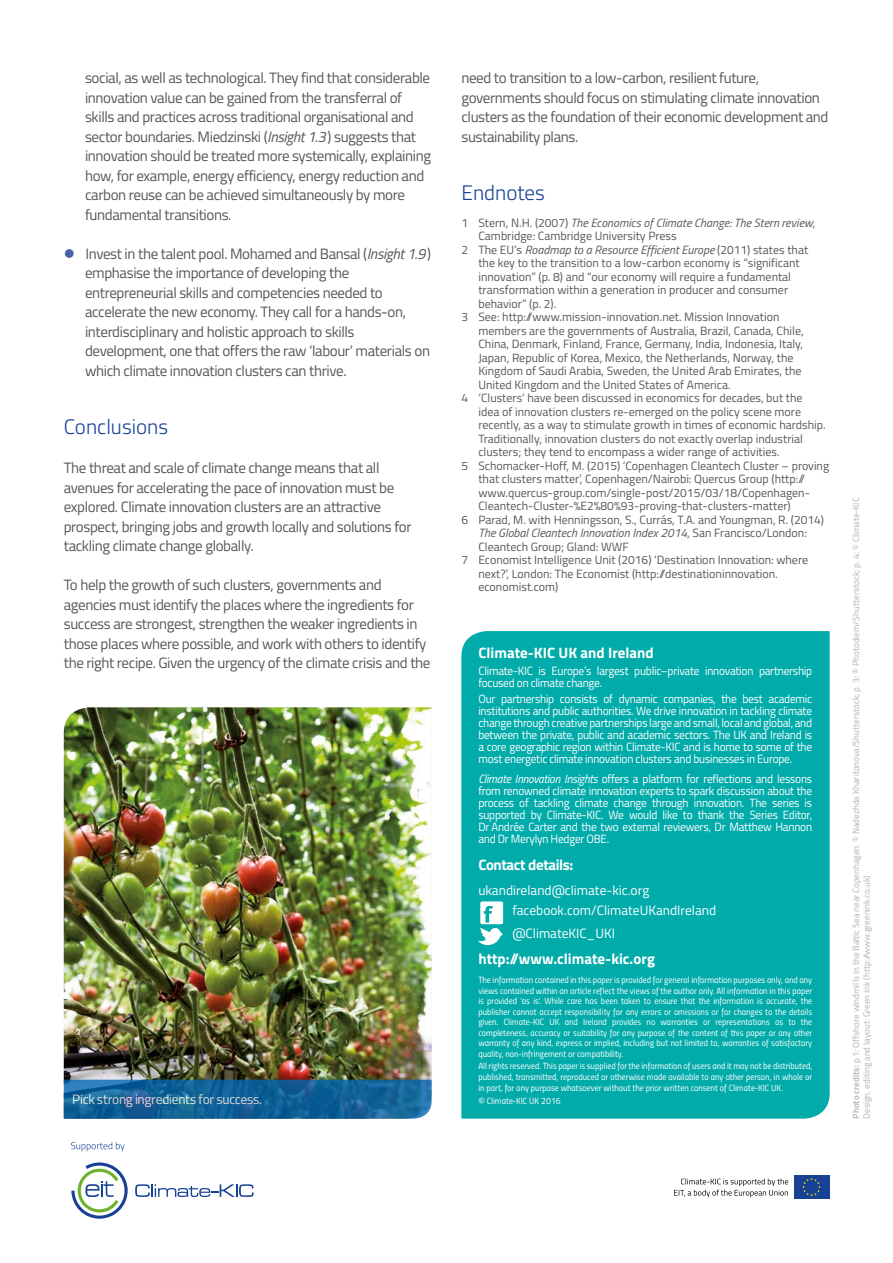
<style>
.page{position:relative;width:893px;height:1263px;background:#fff}
.page>*{position:absolute;margin:0;border:0;box-sizing:border-box;transform-origin:0 0}
.heading_1{font:300 21px "Titillium";color:#164194}
.body_text{font:15px/19.5px "Titillium";letter-spacing:-.025em;color:#575756}
.t1{font:700 15px "Titillium";color:#fff}
.t2{font:700 15px "Titillium";letter-spacing:-.025em;color:#fff}
.t3{font:13.5px/20.4px "Titillium";color:#fff}
.t4{font:13.5px "Titillium";letter-spacing:-.02em;color:#fff}
.endnote{font:12px/13.5px "Titillium";color:#575756}
.t5{font:12px/12px "Titillium";letter-spacing:-.02em;color:#fff;text-align:justify;scale:.95 1}
.t6{font:9px/10.5px "Titillium Regular Upright";color:#fff;text-align:justify}
.footnote{font:9px "Titillium";color:#b3b2b2}
.s1{font-style:italic}
.s2{color:#495fa9}
.s3{font-size:10.5px}
.s4{font-weight:600}
</style>
<div class="page">
<svg style="left:674px;top:1178px;width:114px;height:19px"></svg>
<div style="left:794px;top:1175px;width:35px;height:24px;background:#164194"></div>
<svg style="left:802px;top:1178px;width:19px;height:18px"></svg>
<svg style="left:71px;top:1162px;width:57px;height:56px"></svg>
<svg style="left:135px;top:1184px;width:119px;height:13px"></svg>
<svg style="left:71px;top:1142px;width:54px;height:9px"></svg>
<div style="left:461px;top:631px;width:369px;height:488px;background:#00abaa"></div>
<svg style="left:478px;top:901px;width:25px;height:44px"></svg>
<img style="left:64px;top:707px;width:368px;height:373px">
<svg style="left:64px;top:1080px;width:368px;height:39px;background:#156499"></svg>
<p class="body_text" style="left:85px;top:68px;width:348px">social, as well as technological. They find that considerable innovation value can be gained from the transferral of skills and practices across traditional organisational and sector boundaries. Miedzinski (<span class="s1">Insight 1.3</span>) suggests that innovation should be treated more systemically, explaining how, for example, energy efficiency, energy reduction and carbon reuse can be achieved simultaneously by more fundamental transitions.</p>
<p class="body_text" style="left:85px;top:243px;width:348px;text-indent:-21px"><span class="s2">●</span> Invest in the talent pool. Mohamed and Bansal (<span class="s1">Insight 1.9</span>) emphasise the importance of developing the entrepreneurial skills and competencies needed to accelerate the new economy. They call for a hands-on, interdisciplinary and holistic approach to skills development, one that offers the raw ‘labour’ materials on which climate innovation clusters can thrive.</p>
<p class="heading_1" style="left:64px;top:412px;width:106px">Conclusions</p>
<p class="body_text" style="left:64px;top:458px;width:349px">The threat and scale of climate change means that all avenues for accelerating the pace of innovation must be explored. Climate innovation clusters are an attractive prospect, bringing jobs and growth locally and solutions for tackling climate change globally.</p>
<p class="body_text" style="left:64px;top:575px;width:368px">To help the growth of such clusters, governments and agencies must identify the places where the ingredients for success are strongest, strengthen the weaker ingredients in those places where possible, and work with others to identify the right recipe. Given the urgency of the climate crisis and the</p>
<p class="t4" style="left:72px;top:1089px;width:191px">Pick strong ingredients for success.</p>
<p class="body_text" style="left:461px;top:68px;width:369px">need to transition to a low-carbon, resilient future, governments should focus on stimulating climate innovation clusters as the foundation of their economic development and sustainability plans.</p>
<p class="heading_1" style="left:461px;top:178px;width:85px">Endnotes</p>
<p class="endnote" style="left:478px;top:215px;width:339px;text-indent:-17px">1 Stern, N.H. (2007) <span class="s1">The Economics of Climate Change: The Stern review</span>,<br>Cambridge: Cambridge University Press</p>
<p class="endnote" style="left:478px;top:242px;width:331px;text-indent:-17px">2 The EU’s <span class="s1">Roadmap to a Resource Efficient Europe</span> (2011) states that the key to the transition to a low-carbon economy is “significant innovation” (p. 8) and “our economy will require a fundamental transformation within a generation in producer and consumer behavior” (p. 2).</p>
<p class="endnote" style="left:478px;top:310px;width:327px;text-indent:-17px">3 See: http://www.mission-innovation.net. Mission Innovation members are the governments of Australia, Brazil, Canada, Chile, China, Denmark, Finland, France, Germany, India, Indonesia, Italy, Japan, Republic of Korea, Mexico, the Netherlands, Norway, the Kingdom of Saudi Arabia, Sweden, the United Arab Emirates, the United Kingdom and the United States of America.</p>
<p class="endnote" style="left:478px;top:391px;width:349px;text-indent:-17px">4 ‘Clusters’ have been discussed in economics for decades, but the idea of innovation clusters re-emerged on the policy scene more recently, as a way to stimulate growth in times of economic hardship.<br>Traditionally, innovation clusters do not exactly overlap industrial clusters; they tend to encompass a wider range of activities.</p>
<p class="endnote" style="left:478px;top:458px;width:352px;text-indent:-17px">5 Schomacker-Hoff, M. (2015) ‘Copenhagen Cleantech Cluster – proving that clusters matter’, Copenhagen/Nairobi: Quercus Group (http:// www.quercus-group.com/single-post/2015/03/18/Copenhagen-Cleantech-Cluster-%E2%80%93-proving-that-clusters-matter)</p>
<p class="endnote" style="left:478px;top:512px;width:347px;text-indent:-17px">6 Parad, M. with Henningsson, S., Currás, T.A. and Youngman, R. (2014)<br><span class="s1">The Global Cleantech Innovation Index 2014</span>, San Francisco/London:<br>Cleantech Group; Gland: WWF</p>
<p class="endnote" style="left:478px;top:553px;width:331px;text-indent:-17px">7 Economist Intelligence Unit (2016) ‘Destination Innovation: where next?’, London: The Economist (http://destinationinnovation. economist.com)</p>
<p class="t1" style="left:478px;top:641px;width:177px">Climate-KIC UK and Ireland</p>
<p class="t5" style="left:478px;top:664px;width:353px">Climate-KIC is Europe’s largest public–private innovation partnership focused on climate change.</p>
<p class="t5" style="left:478px;top:692px;width:353px">Our partnership consists of dynamic companies, the best academic institutions and public authorities. We drive innovation in tackling climate change through creative partnerships large and small, local and global, and between the private, public and academic sectors. The UK and Ireland is a core geographic region within Climate-KIC and is home to some of the most energetic climate innovation clusters and businesses in Europe.</p>
<p class="t5" style="left:478px;top:773px;width:353px"><span class="s1">Climate Innovation Insights</span> offers a platform for reflections and lessons from renowned climate innovation experts to spark discussion about the process of tackling climate change through innovation. The series is supported by Climate-KIC. We would like to thank the Series Editor, Dr Andrée Carter and the two external reviewers, Dr Matthew Hannon and Dr Merylyn Hedger OBE.</p>
<p class="t2" style="left:478px;top:853px;width:97px">Contact details:</p>
<p class="t3" style="left:512px;top:879px;width:205px;text-indent:-34px">ukandireland@climate-kic.org facebook.com/ClimateUKandIreland</p>
<p class="t3" style="left:512px;top:922px;width:104px">@ClimateKIC_UKI</p>
<p class="t1" style="left:478px;top:947px;width:178px">http://www.climate-kic.org</p>
<p class="t6" style="left:478px;top:974px;width:335px">The information contained in this paper is provided for general information purposes only, and any views contained within an article reflect the views of the author only. All information in this paper is provided ‘as is’. While care has been taken to ensure that the information is accurate, the publisher cannot accept responsibility for any errors or omissions or for changes to the details given. Climate-KIC UK and Ireland provides no warranties or representations as to the completeness, accuracy or suitability for any purpose of the content of this paper or any other warranty of any kind, express or implied, including but not limited to, warranties of satisfactory quality, non-infringement or compatibility.</p>
<p class="t6" style="left:478px;top:1060px;width:335px">All rights reserved. This paper is supplied for the information of users and it may not be distributed, published, transmitted, reproduced or otherwise made available to any other person, in whole or in part, for any purpose whatsoever without the prior written consent of Climate-KIC UK.</p>
<p class="t6" style="left:478px;top:1095px;width:84px"><span class="s3">©</span> Climate-KIC UK 2016</p>
<p class="footnote" style="left:849px;top:1119px;width:623px;rotate:-90deg"><span class="s4">Photo credits:</span> p.1: Offshore windmills in the Baltic Sea near Copenhagen. © Nadezhda Kharitonova/Shutterstock; p. 3: © Photodiem/Shutterstock; p. 4: © Climate-KIC</p>
<p class="footnote" style="left:860px;top:1119px;width:245px;rotate:-90deg">Design, editing and layout: Green Ink (http://www.greenink.co.uk)</p>
</div>
